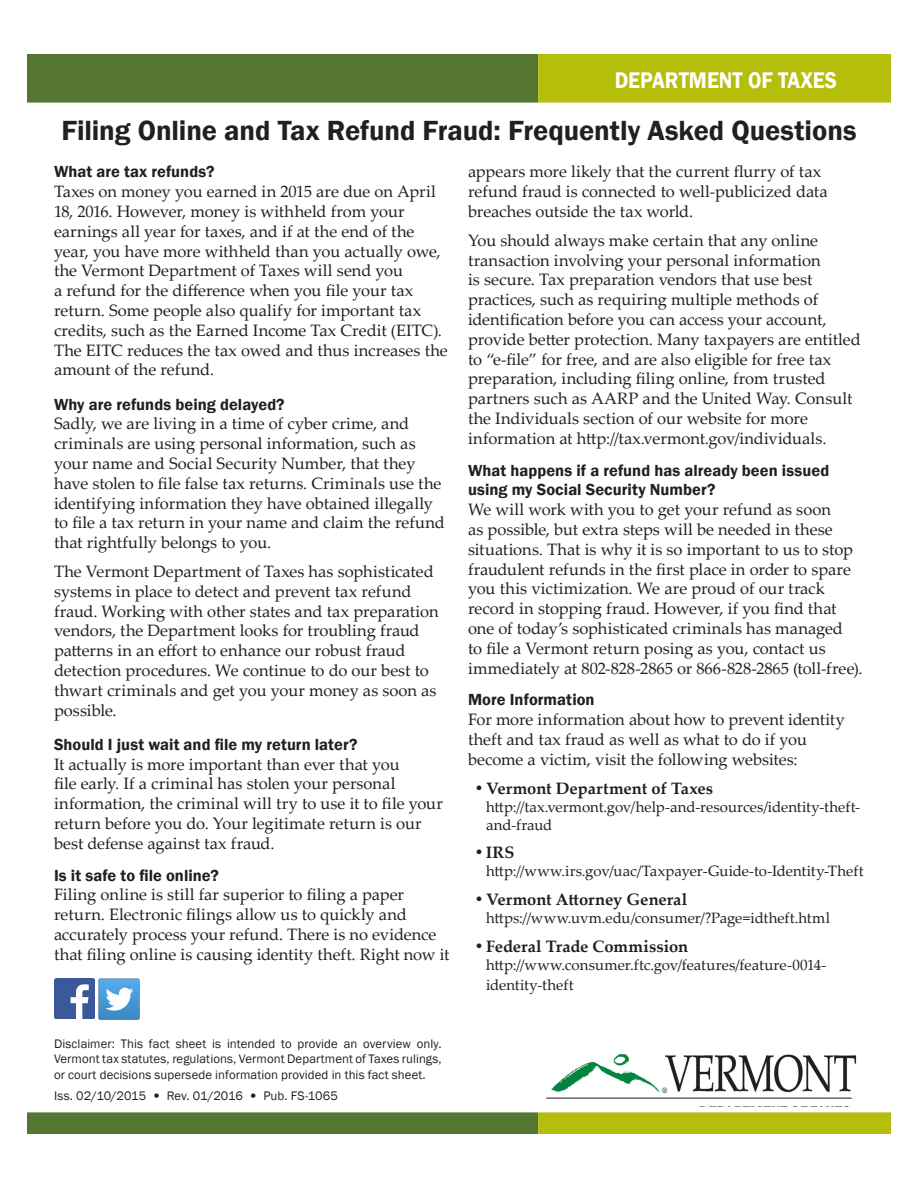
<style>
.page{position:relative;width:918px;height:1188px;background:#fff}
.page>*{position:absolute;margin:0;border:0;box-sizing:border-box;transform-origin:0 0}
.t1{font:600 28.5px "Franklin Gothic";letter-spacing:-.005em;color:#231f20}
.t2{font:600 23.25px "Franklin Gothic";color:#fff;scale:.9 1}
.t3{font:16.5px/19.8px "Palatino Linotype";color:#231f20}
.t4{font:600 16.5px/19.8px "Franklin Gothic";letter-spacing:.005em;color:#231f20}
.t5{font:700 16.5px "Palatino Linotype";color:#231f20}
.t6{font:15px/18px "Palatino Linotype";color:#231f20}
.t7{font:12.75px/15.3px "Franklin Gothic";letter-spacing:.005em;color:#231f20;text-align:justify}
.s1{font-family:"Franklin Gothic";font-weight:600}
.s2{font-family:"Palatino Linotype"}
</style>
<div class="page">
<div style="left:27px;top:54px;width:511px;height:49px;background:#557630;border:2px solid #557630"></div>
<div style="left:538px;top:54px;width:353px;height:49px;background:#b5bf0b;border:2px solid #b5bf0b"></div>
<div style="left:27px;top:1112px;width:511px;height:22px;background:#557630;border:2px solid #557630"></div>
<div style="left:538px;top:1112px;width:353px;height:22px;background:#b5bf0b;border:2px solid #b5bf0b"></div>
<img style="left:546px;top:1053px;width:311px;height:46px">
<img style="left:55px;top:978px;width:40px;height:40px">
<img style="left:98px;top:978px;width:42px;height:42px">
<p class="t2" style="left:615px;top:66px;width:249px">DEPARTMENT OF TAXES</p>
<p class="t1" style="left:61px;top:113px;width:797px">Filing Online and Tax Refund Fraud: Frequently Asked Questions</p>
<p class="t4" style="left:54px;top:162px;width:162px">What are tax refunds?</p>
<p class="t3" style="left:54px;top:181px;width:395px">Taxes on money you earned in 2015 are due on April 18, 2016. However, money is withheld from your earnings all year for taxes, and if at the end of the year, you have more withheld than you actually owe, the Vermont Department of Taxes will send you<br>a refund for the difference when you file your tax return. Some people also qualify for important tax credits, such as the Earned Income Tax Credit (EITC).<br>The EITC reduces the tax owed and thus increases the amount of the refund.</p>
<p class="t4" style="left:54px;top:394px;width:232px">Why are refunds being delayed?</p>
<p class="t3" style="left:54px;top:413px;width:393px">Sadly, we are living in a time of cyber crime, and criminals are using personal information, such as your name and Social Security Number, that they have stolen to file false tax returns. Criminals use the identifying information they have obtained illegally to file a tax return in your name and claim the refund that rightfully belongs to you.</p>
<p class="t3" style="left:54px;top:561px;width:386px">The Vermont Department of Taxes has sophisticated systems in place to detect and prevent tax refund fraud. Working with other states and tax preparation vendors, the Department looks for troubling fraud patterns in an effort to enhance our robust fraud detection procedures. We continue to do our best to thwart criminals and get you your money as soon as possible.</p>
<p class="t4" style="left:54px;top:735px;width:305px">Should I just wait and file my return later?</p>
<p class="t3" style="left:54px;top:753px;width:390px">It actually is more important than ever that you<br>file early. If a criminal has stolen your personal information, the criminal will try to use it to file your return before you do. Your legitimate return is our best defense against tax fraud.</p>
<p class="t4" style="left:54px;top:865px;width:166px">Is it safe to file online?</p>
<p class="t3" style="left:54px;top:884px;width:397px">Filing online is still far superior to filing a paper return. Electronic filings allow us to quickly and accurately process your refund. There is no evidence that filing online is causing identity theft. Right now it</p>
<p class="t3" style="left:468px;top:161px;width:361px">appears more likely that the current flurry of tax refund fraud is connected to well-publicized data breaches outside the tax world.</p>
<p class="t3" style="left:468px;top:230px;width:394px">You should always make certain that any online transaction involving your personal information<br>is secure. Tax preparation vendors that use best practices, such as requiring multiple methods of identification before you can access your account, provide better protection. Many taxpayers are entitled to “e-file” for free, and are also eligible for free tax preparation, including filing online, from trusted partners such as AARP and the United Way. Consult the Individuals section of our website for more information at http://tax.vermont.gov/individuals.</p>
<p class="t4" style="left:468px;top:460px;width:363px">What happens if a refund has already been issued using my Social Security Number?</p>
<p class="t3" style="left:468px;top:499px;width:396px">We will work with you to get your refund as soon<br>as possible, but extra steps will be needed in these situations. That is why it is so important to us to stop fraudulent refunds in the first place in order to spare you this victimization. We are proud of our track record in stopping fraud. However, if you find that one of today’s sophisticated criminals has managed<br>to file a Vermont return posing as you, contact us immediately at 802-828-2865 or 866-828-2865 (toll-free).</p>
<p class="t3" style="left:468px;top:689px;width:378px"><span class="s1">More Information<br></span>For more information about how to prevent identity theft and tax fraud as well as what to do if you become a victim, visit the following websites:</p>
<p class="t5" style="left:474px;top:776px;width:241px">• Vermont Department of Taxes</p>
<p class="t6" style="left:486px;top:797px;width:376px">http://tax.vermont.gov/help-and-resources/identity-theft&shy;and-fraud</p>
<p class="t5" style="left:474px;top:841px;width:42px">• IRS</p>
<p class="t6" style="left:486px;top:862px;width:379px">http://www.irs.gov/uac/Taxpayer-Guide-to-Identity-Theft</p>
<p class="t5" style="left:474px;top:888px;width:215px">• Vermont Attorney General</p>
<p class="t6" style="left:486px;top:908px;width:346px">https://www.uvm.edu/consumer/?Page=idtheft.html</p>
<p class="t5" style="left:474px;top:935px;width:216px">• Federal Trade Commission</p>
<p class="t6" style="left:486px;top:954px;width:342px;line-height:19.8px">http://www.consumer.ftc.gov/features/feature-0014- identity-theft</p>
<p class="t7" style="left:54px;top:1037px;width:389px">Disclaimer: This fact sheet is intended to provide an overview only.<br>Vermont tax statutes, regulations, Vermont Department of Taxes rulings, or court decisions supersede information provided in this fact sheet.</p>
<p class="t7" style="left:54px;top:1088px;width:285px">Iss. 02/10/2015 <span class="s2">•</span> Rev. 01/2016 <span class="s2">•</span> Pub. FS-1065</p>
</div>
